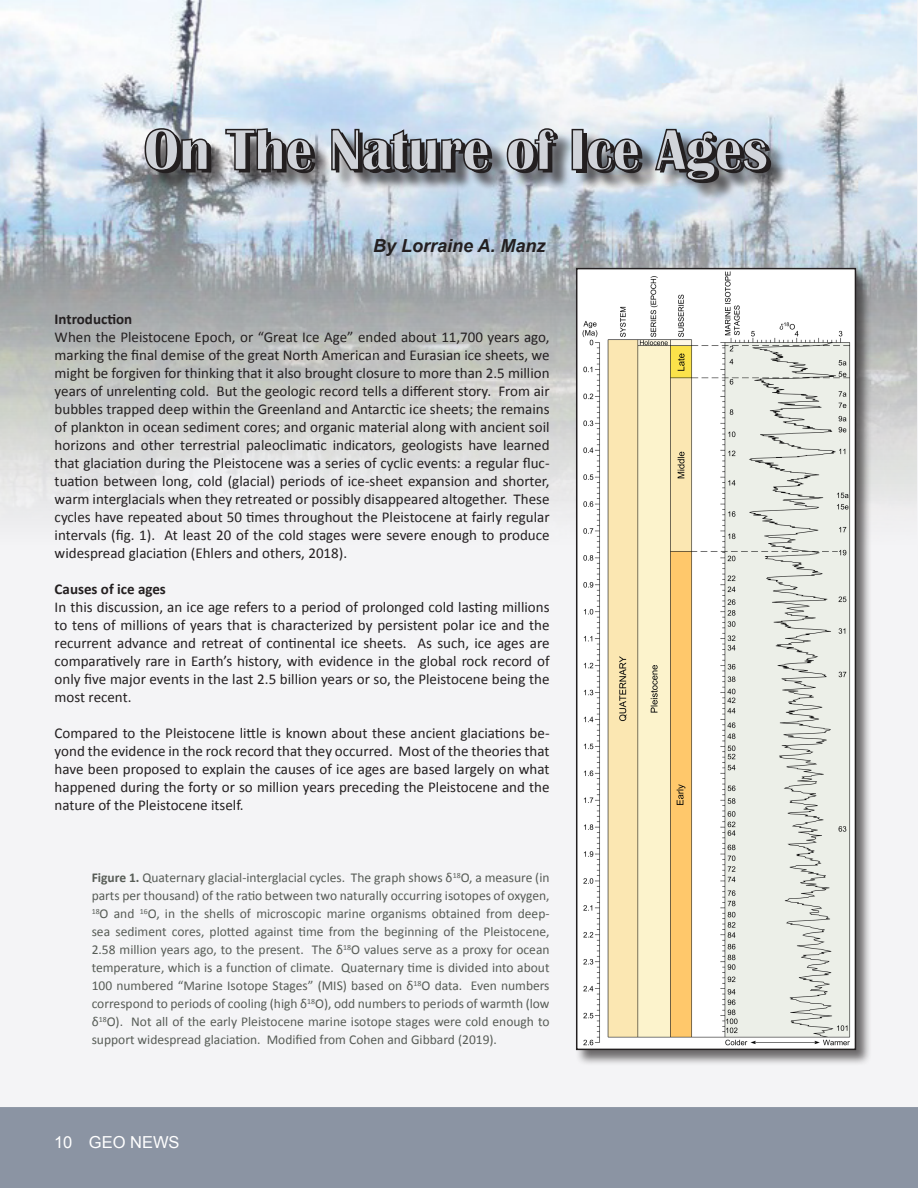
<style>
.page{position:relative;width:918px;height:1188px;background:#fff}
.page>*{position:absolute;margin:0;border:0;box-sizing:border-box;transform-origin:0 0}
.t1{font:700 60px "Britannic";color:#231f20;scale:.91 1}
.t2{font:italic 700 18px "Arial";color:#231f20}
.t3{font:16.5px "Arial";color:#fff}
.t4{font:15px/18px "Calibri";color:#231f20;text-align:justify}
.t5{font:700 15px "Calibri";color:#231f20}
.t6{font:13.5px/18px "Calibri";color:#575c56;text-align:justify}
.s1{font-weight:700}
</style>
<div class="page">
<div style="left:0;top:1107px;width:918px;height:81px;background:#8b94a3"></div>
<div style="left:0;top:0;width:918px;height:1107px;background:#f4f4f6"></div>
<img style="left:0;top:0;width:916px;height:859px">
<div style="left:152px;top:134px;width:637px;height:68px;background:#231f20;opacity:.5"></div>
<div style="left:147px;top:131px;width:639px;height:69px;background:#231f20;opacity:.5"></div>
<svg style="left:144px;top:127px;width:625px;height:55px;background:#9ca1a9"></svg>
<div style="left:575px;top:267px;width:297px;height:799px;background:#231f20;opacity:.65"></div>
<img style="left:579px;top:271px;width:274px;height:776px">
<div style="left:576px;top:268px;width:280px;height:782px;border:2px solid #231f20"></div>
<p class="t1" style="left:148px;top:119px;width:688px">On The Nature of Ice Ages</p>
<p class="t2" style="left:373px;top:234px;width:174px">By Lorraine A. Manz</p>
<p class="t5" style="left:55px;top:309px;width:79px">Introduction</p>
<p class="t4" style="left:55px;top:328px;width:496px">When the Pleistocene Epoch, or “Great Ice Age” ended about 11,700 years ago, marking the final demise of the great North American and Eurasian ice sheets, we might be forgiven for thinking that it also brought closure to more than 2.5 million years of unrelenting cold. But the geologic record tells a different story. From air bubbles trapped deep within the Greenland and Antarctic ice sheets; the remains of plankton in ocean sediment cores; and organic material along with ancient soil horizons and other terrestrial paleoclimatic indicators, geologists have learned that glaciation during the Pleistocene was a series of cyclic events: a regular fluc&shy;tuation between long, cold (glacial) periods of ice-sheet expansion and shorter, warm interglacials when they retreated or possibly disappeared altogether. These cycles have repeated about 50 times throughout the Pleistocene at fairly regular intervals (fig. 1). At least 20 of the cold stages were severe enough to produce widespread glaciation (Ehlers and others, 2018).</p>
<p class="t5" style="left:55px;top:579px;width:113px">Causes of ice ages</p>
<p class="t4" style="left:55px;top:598px;width:496px">In this discussion, an ice age refers to a period of prolonged cold lasting millions to tens of millions of years that is characterized by persistent polar ice and the recurrent advance and retreat of continental ice sheets. As such, ice ages are comparatively rare in Earth’s history, with evidence in the global rock record of only five major events in the last 2.5 billion years or so, the Pleistocene being the most recent.</p>
<p class="t4" style="left:55px;top:724px;width:496px">Compared to the Pleistocene little is known about these ancient glaciations be&shy;yond the evidence in the rock record that they occurred. Most of the theories that have been proposed to explain the causes of ice ages are based largely on what happened during the forty or so million years preceding the Pleistocene and the nature of the Pleistocene itself.</p>
<p class="t6" style="left:92px;top:869px;width:459px"><span class="s1">Figure 1.</span> Quaternary glacial-interglacial cycles. The graph shows δ<sup>18</sup>O, a measure (in parts per thousand) of the ratio between two naturally occurring isotopes of oxygen, <sup>18</sup>O and <sup>16</sup>O, in the shells of microscopic marine organisms obtained from deep&shy;sea sediment cores, plotted against time from the beginning of the Pleistocene, 2.58 million years ago, to the present. The δ<sup>18</sup>O values serve as a proxy for ocean temperature, which is a function of climate. Quaternary time is divided into about 100 numbered “Marine Isotope Stages” (MIS) based on δ<sup>18</sup>O data. Even numbers correspond to periods of cooling (high δ<sup>18</sup>O), odd numbers to periods of warmth (low δ<sup>18</sup>O). Not all of the early Pleistocene marine isotope stages were cold enough to support widespread glaciation. Modified from Cohen and Gibbard (2019).</p>
<p class="t3" style="left:54px;top:1131px;width:127px">10 GEO NEWS</p>
</div>
